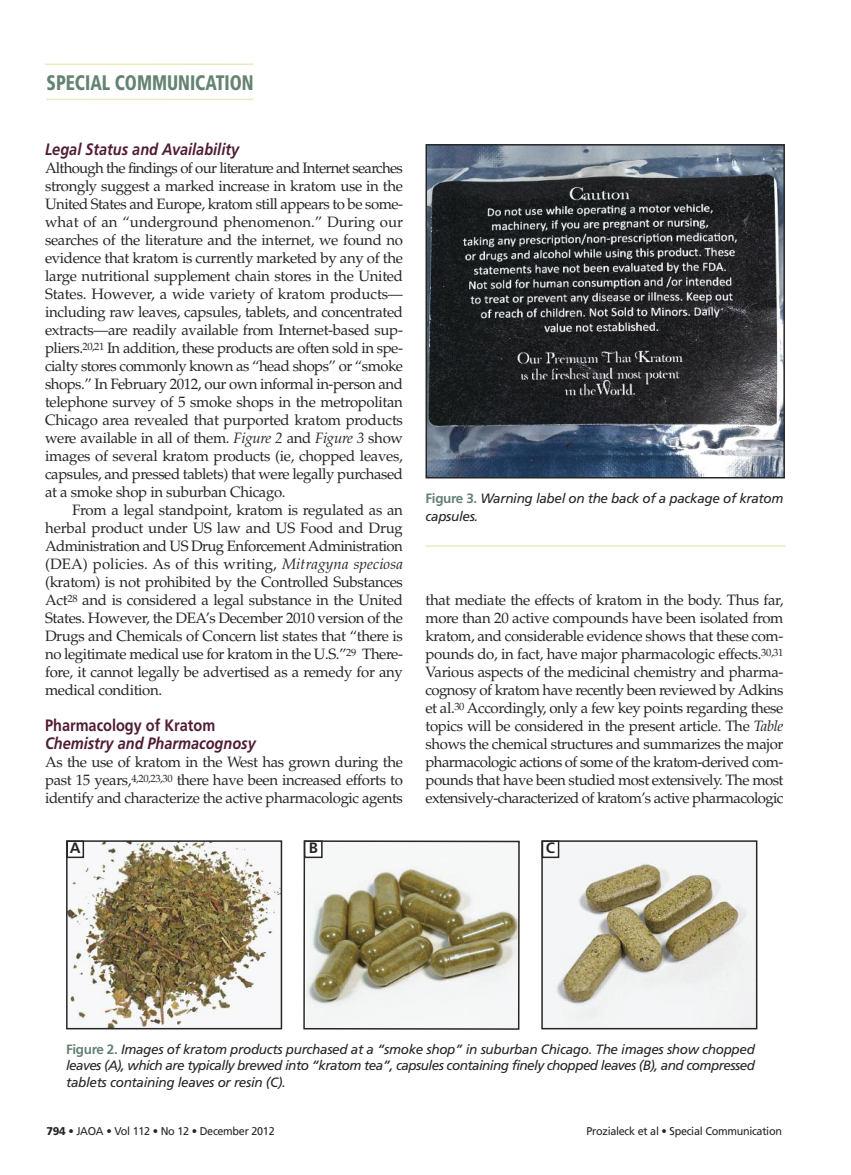
<style>
.page{position:relative;width:851px;height:1175px;background:#fff}
.page>*{position:absolute;margin:0;border:0;box-sizing:border-box;transform-origin:0 0}
.t1{font:900 condensed 21px "Frutiger";color:#658373;scale:.84 1}
.t2{font:italic 700 16.5px "Frutiger LT Std";color:#511c36;scale:.88 1}
.t3{font:700 16.5px "Frutiger LT Std";color:#511c36;scale:.88 1}
.t4{font:15px/18px "Palatino LT Std";letter-spacing:-.025em;color:#272627;text-align:justify}
.t5{font:700 15px "Frutiger";color:#272627}
.t6{font:italic 13.5px/16.5px "Frutiger LT Std";letter-spacing:-.025em;color:#272627;text-align:justify}
.t7{font:11.25px "Frutiger LT Std";letter-spacing:-.025em;color:#272627;scale:.96 1}
.s1{font-style:italic}
.s2{font-family:"Frutiger";font-weight:700;font-style:normal;color:#658373}
.s3{font-family:"Frutiger";font-weight:900}
</style>
<div class="page">
<hr style="left:47px;top:99px;width:207px;height:1px;background:#ede9c1">
<hr style="left:45px;top:64px;width:209px;height:1px;background:#ede9c1">
<img style="left:69px;top:843px;width:210px;height:183px">
<div style="left:66px;top:840px;width:216px;height:189px;border:2px solid #272627"></div>
<img style="left:307px;top:843px;width:209px;height:183px">
<div style="left:303px;top:840px;width:216px;height:189px;border:2px solid #272627"></div>
<div style="left:67px;top:841px;width:16px;height:16px;background:#fff"></div>
<div style="left:66px;top:840px;width:18px;height:18px;border:2px solid #272627"></div>
<div style="left:305px;top:841px;width:17px;height:16px;background:#fff"></div>
<div style="left:304px;top:840px;width:18px;height:18px;border:2px solid #272627"></div>
<img style="left:544px;top:843px;width:210px;height:183px">
<div style="left:541px;top:840px;width:216px;height:189px;border:2px solid #272627"></div>
<div style="left:542px;top:841px;width:16px;height:16px;background:#fff"></div>
<div style="left:541px;top:840px;width:18px;height:18px;border:2px solid #272627"></div>
<img style="left:428px;top:147px;width:353px;height:328px">
<div style="left:425px;top:144px;width:359px;height:334px;border:2px solid #272627"></div>
<hr style="left:425px;top:545px;width:360px;height:2px;background:#ede9c1">
<h1 class="t1" style="left:47px;top:74px;width:248px">SPECIAL COMMUNICATION</h1>
<p class="t2" style="left:45px;top:142px;width:222px">Legal Status and Availability</p>
<p class="t4" style="left:45px;top:161px;width:359px">Although the findings of our literature and Internet searches strongly suggest a marked increase in kratom use in the United States and Europe, kratom still appears to be some&shy;what of an “underground phenomenon.” During our searches of the literature and the internet, we found no evidence that kratom is currently marketed by any of the large nutritional supplement chain stores in the United States. However, a wide variety of kratom products— including raw leaves, capsules, tablets, and concentrated extracts—are readily available from Internet-based sup&shy;pliers.<sup>20,21</sup> In addition, these products are often sold in spe&shy;cialty stores commonly known as “head shops” or “smoke shops.” In February 2012, our own informal in-person and telephone survey of 5 smoke shops in the metropolitan Chicago area revealed that purported kratom products were available in all of them. <span class="s1">Figure 2</span> and <span class="s1">Figure 3</span> show images of several kratom products (ie, chopped leaves, capsules, and pressed tablets) that were legally purchased at a smoke shop in suburban Chicago.</p>
<p class="t4" style="left:45px;top:503px;width:359px;text-indent:27px">From a legal standpoint, kratom is regulated as an herbal product under US law and US Food and Drug Administration and US Drug Enforcement Administration (DEA) policies. As of this writing, <span class="s1">Mitragyna speciosa </span>(kratom) is not prohibited by the Controlled Substances Act<sup>28</sup> and is considered a legal substance in the United States. However, the DEA’s December 2010 version of the Drugs and Chemicals of Concern list states that “there is no legitimate medical use for kratom in the U.S.”<sup>29</sup> There&shy;fore, it cannot legally be advertised as a remedy for any medical condition.</p>
<p class="t3" style="left:45px;top:718px;width:195px">Pharmacology of Kratom</p>
<p class="t2" style="left:45px;top:736px;width:241px">Chemistry and Pharmacognosy</p>
<p class="t4" style="left:45px;top:755px;width:359px">As the use of kratom in the West has grown during the past 15 years,<sup>4,20,23,30</sup> there have been increased efforts to identify and characterize the active pharmacologic agents</p>
<p class="t6" style="left:425px;top:490px;width:359px;line-height:18px"><span class="s2">Figure 3.</span> Warning label on the back of a package of kratom capsules.</p>
<p class="t4" style="left:425px;top:593px;width:359px">that mediate the effects of kratom in the body. Thus far, more than 20 active compounds have been isolated from kratom, and considerable evidence shows that these com&shy;pounds do, in fact, have major pharmacologic effects.<sup>30,31<br></sup>Various aspects of the medicinal chemistry and pharma&shy;cognosy of kratom have recently been reviewed by Adkins et al.<sup>30</sup> Accordingly, only a few key points regarding these topics will be considered in the present article. The <span class="s1">Table </span>shows the chemical structures and summarizes the major pharmacologic actions of some of the kratom-derived com&shy;pounds that have been studied most extensively. The most extensively-characterized of kratom’s active pharmacologic</p>
<p class="t5" style="left:70px;top:842px;width:12px">A</p>
<p class="t5" style="left:309px;top:842px;width:11px">B</p>
<p class="t5" style="left:546px;top:842px;width:11px">C</p>
<p class="t6" style="left:66px;top:1041px;width:690px"><span class="s2">Figure 2.</span> Images of kratom products purchased at a “smoke shop” in suburban Chicago. The images show chopped leaves (A), which are typically brewed into “kratom tea”, capsules containing finely chopped leaves (B), and compressed tablets containing leaves or resin (C).</p>
<p class="t7" style="left:47px;top:1126px;width:239px"><span class="s3">794</span> • JAOA • Vol 112 • No 12 • December 2012</p>
<p class="t7" style="left:586px;top:1126px;width:205px">Prozialeck et al • Special Communication</p>
</div>
